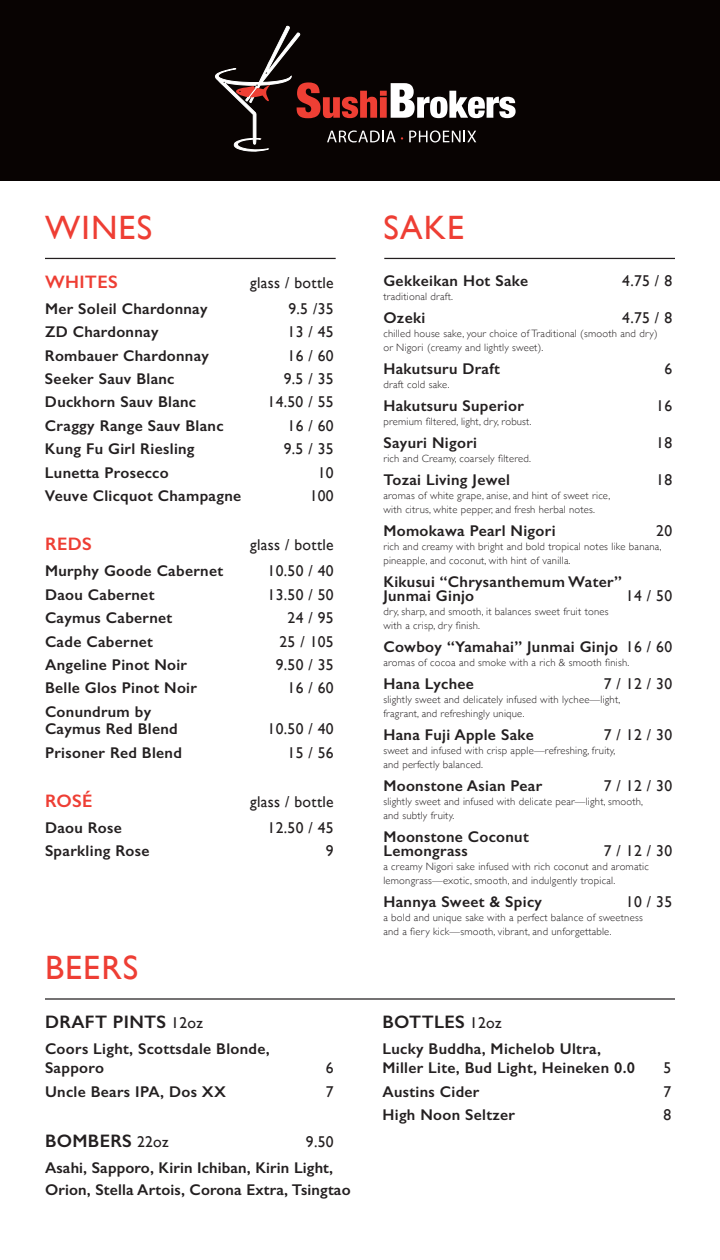
<style>
.page{position:relative;width:720px;height:1260px;background:#fff}
.page>*{position:absolute;margin:0;border:0;box-sizing:border-box;transform-origin:0 0}
.t1{font:33.75px "Gill Sans";letter-spacing:.035em;color:#ee3e34}
.t2{font:600 18.12px "Gill Sans";letter-spacing:.02em;color:#231f20}
.t3{font:600 18.12px "Gill Sans";letter-spacing:.02em;color:#ee3e34}
.t4{font:600 15.62px/14.4px "Gill Sans";letter-spacing:.02em;color:#231f20}
.t5{font:15.62px "Gill Sans";letter-spacing:.02em;color:#231f20}
.t6{font:300 10.62px/13.8px "Gill Sans";letter-spacing:.02em;color:#231f20}
.s1{font-weight:400;font-size:15.62px}
.s2{font-weight:400}
</style>
<div class="page">
<div style="left:0;top:0;width:720px;height:181px;background:#080302"></div>
<svg style="left:215px;top:26px;width:301px;height:126px"></svg>
<hr style="left:45px;top:258px;width:291px;height:1px;background:#231f20">
<hr style="left:384px;top:258px;width:291px;height:1px;background:#231f20">
<hr style="left:45px;top:998px;width:630px;height:2px;background:#231f20">
<h1 class="t1" style="left:45px;top:207px;width:109px">WINES</h1>
<h1 class="t1" style="left:383px;top:207px;width:82px">SAKE</h1>
<h2 class="t3" style="left:45px;top:271px;width:74px">WHITES</h2>
<h3 class="t5" style="left:250px;top:273px;width:85px">glass / bottle</h3>
<h3 class="t4" style="left:45px;top:301px;width:164px">Mer Soleil Chardonnay</h3>
<h3 class="t5" style="left:288px;top:299px;width:47px">9.5 /35</h3>
<h3 class="t4" style="left:45px;top:325px;width:115px">ZD Chardonnay</h3>
<h3 class="t5" style="left:288px;top:323px;width:48px">13 / 45</h3>
<h3 class="t4" style="left:45px;top:348px;width:166px">Rombauer Chardonnay</h3>
<h3 class="t5" style="left:288px;top:346px;width:48px">16 / 60</h3>
<h3 class="t4" style="left:45px;top:371px;width:131px">Seeker Sauv Blanc</h3>
<h3 class="t5" style="left:284px;top:370px;width:51px">9.5 / 35</h3>
<h3 class="t4" style="left:45px;top:395px;width:153px">Duckhorn Sauv Blanc</h3>
<h3 class="t5" style="left:268px;top:393px;width:68px">14.50 / 55</h3>
<h3 class="t4" style="left:45px;top:418px;width:180px">Craggy Range Sauv Blanc</h3>
<h3 class="t5" style="left:288px;top:416px;width:48px">16 / 60</h3>
<h3 class="t4" style="left:45px;top:442px;width:151px">Kung Fu Girl Riesling</h3>
<h3 class="t5" style="left:284px;top:440px;width:51px">9.5 / 35</h3>
<h3 class="t4" style="left:45px;top:465px;width:125px">Lunetta Prosecco</h3>
<h3 class="t5" style="left:318px;top:463px;width:17px">10</h3>
<h3 class="t4" style="left:45px;top:488px;width:198px">Veuve Clicquot Champagne</h3>
<h3 class="t5" style="left:310px;top:486px;width:26px">100</h3>
<h2 class="t3" style="left:45px;top:533px;width:48px">REDS</h2>
<h3 class="t5" style="left:250px;top:536px;width:85px">glass / bottle</h3>
<h3 class="t4" style="left:45px;top:564px;width:180px">Murphy Goode Cabernet</h3>
<h3 class="t5" style="left:268px;top:562px;width:68px">10.50 / 40</h3>
<h3 class="t4" style="left:45px;top:587px;width:111px">Daou Cabernet</h3>
<h3 class="t5" style="left:268px;top:585px;width:68px">13.50 / 50</h3>
<h3 class="t4" style="left:45px;top:611px;width:129px">Caymus Cabernet</h3>
<h3 class="t5" style="left:288px;top:609px;width:48px">24 / 95</h3>
<h3 class="t4" style="left:45px;top:634px;width:109px">Cade Cabernet</h3>
<h3 class="t5" style="left:279px;top:632px;width:56px">25 / 105</h3>
<h3 class="t4" style="left:45px;top:657px;width:144px">Angeline Pinot Noir</h3>
<h3 class="t5" style="left:276px;top:655px;width:60px">9.50 / 35</h3>
<h3 class="t4" style="left:45px;top:681px;width:154px">Belle Glos Pinot Noir</h3>
<h3 class="t5" style="left:288px;top:679px;width:48px">16 / 60</h3>
<h3 class="t4" style="left:45px;top:702px;width:134px;line-height:17.5px">Conundrum by<br>Caymus Red Blend</h3>
<h3 class="t5" style="left:268px;top:720px;width:68px">10.50 / 40</h3>
<h3 class="t4" style="left:45px;top:745px;width:138px">Prisoner Red Blend</h3>
<h3 class="t5" style="left:288px;top:743px;width:48px">15 / 56</h3>
<h2 class="t3" style="left:45px;top:790px;width:49px">ROSÉ</h2>
<h3 class="t5" style="left:250px;top:793px;width:85px">glass / bottle</h3>
<h3 class="t4" style="left:45px;top:820px;width:78px">Daou Rose</h3>
<h3 class="t5" style="left:268px;top:819px;width:68px">12.50 / 45</h3>
<h3 class="t4" style="left:45px;top:844px;width:106px">Sparkling Rose</h3>
<h3 class="t5" style="left:326px;top:842px;width:9px">9</h3>
<h1 class="t1" style="left:45px;top:948px;width:95px">BEERS</h1>
<h2 class="t2" style="left:45px;top:1011px;width:159px">DRAFT PINTS <span class="s1">12oz</span></h2>
<h3 class="t4" style="left:45px;top:1040px;width:226px;line-height:18.8px">Coors Light, Scottsdale Blonde,<br>Sapporo</h3>
<h3 class="t5" style="left:326px;top:1059px;width:9px">6</h3>
<h3 class="t4" style="left:45px;top:1084px;width:183px">Uncle Bears IPA, Dos XX</h3>
<h3 class="t5" style="left:326px;top:1082px;width:9px">7</h3>
<h2 class="t2" style="left:45px;top:1130px;width:125px">BOMBERS <span class="s1">22oz</span></h2>
<h3 class="t5" style="left:306px;top:1132px;width:29px">9.50</h3>
<h3 class="t4" style="left:45px;top:1156px;width:307px;line-height:21.9px">Asahi, Sapporo, Kirin Ichiban, Kirin Light,<br>Orion, Stella Artois, Corona Extra, Tsingtao</h3>
<h3 class="t4" style="left:383px;top:273px;width:146px">Gekkeikan Hot Sake</h3>
<h3 class="t5" style="left:622px;top:272px;width:51px">4.75 / 8</h3>
<p class="t6" style="left:383px;top:289px;width:71px">traditional draft.</p>
<h3 class="t4" style="left:383px;top:311px;width:43px">Ozeki</h3>
<h3 class="t5" style="left:622px;top:309px;width:51px">4.75 / 8</h3>
<p class="t6" style="left:383px;top:326px;width:276px">chilled house sake, your choice of Traditional (smooth and dry) or Nigori (creamy and lightly sweet).</p>
<h3 class="t4" style="left:383px;top:361px;width:118px">Hakutsuru Draft</h3>
<h3 class="t5" style="left:664px;top:360px;width:9px">6</h3>
<p class="t6" style="left:383px;top:377px;width:68px">draft cold sake.</p>
<h3 class="t4" style="left:383px;top:399px;width:142px">Hakutsuru Superior</h3>
<h3 class="t5" style="left:656px;top:397px;width:17px">16</h3>
<p class="t6" style="left:383px;top:414px;width:150px">premium filtered, light, dry, robust.</p>
<h3 class="t4" style="left:383px;top:436px;width:95px">Sayuri Nigori</h3>
<h3 class="t5" style="left:656px;top:434px;width:17px">18</h3>
<p class="t6" style="left:383px;top:451px;width:149px">rich and Creamy, coarsely filtered.</p>
<h3 class="t4" style="left:383px;top:473px;width:128px">Tozai Living Jewel</h3>
<h3 class="t5" style="left:656px;top:471px;width:17px">18</h3>
<p class="t6" style="left:383px;top:488px;width:229px">aromas of white grape, anise, and hint of sweet rice, with citrus, white pepper, and fresh herbal notes.</p>
<h3 class="t4" style="left:383px;top:524px;width:174px">Momokawa Pearl Nigori</h3>
<h3 class="t5" style="left:656px;top:522px;width:17px">20</h3>
<p class="t6" style="left:383px;top:539px;width:280px">rich and creamy with bright and bold tropical notes like banana, pineapple, and coconut, with hint of vanilla.</p>
<h3 class="t4" style="left:383px;top:575px;width:240px">Kikusui “Chrysanthemum Water”<br>Junmai Ginjo</h3>
<h3 class="t5" style="left:626px;top:587px;width:48px">14 / 50</h3>
<p class="t6" style="left:383px;top:604px;width:227px">dry, sharp, and smooth, it balances sweet fruit tones with a crisp, dry finish.</p>
<h3 class="t4" style="left:383px;top:640px;width:290px">Cowboy “Yamahai” Junmai Ginjo <span class="s2">16 / 60</span></h3>
<p class="t6" style="left:383px;top:655px;width:247px">aromas of cocoa and smoke with a rich &amp; smooth finish.</p>
<h3 class="t4" style="left:383px;top:677px;width:92px">Hana Lychee</h3>
<h3 class="t5" style="left:604px;top:675px;width:70px">7 / 12 / 30</h3>
<p class="t6" style="left:383px;top:692px;width:238px">slightly sweet and delicately infused with lychee—light, fragrant, and refreshingly unique.</p>
<h3 class="t4" style="left:383px;top:728px;width:152px">Hana Fuji Apple Sake</h3>
<h3 class="t5" style="left:604px;top:726px;width:70px">7 / 12 / 30</h3>
<p class="t6" style="left:383px;top:743px;width:234px">sweet and infused with crisp apple—refreshing, fruity, and perfectly balanced.</p>
<h3 class="t4" style="left:383px;top:779px;width:160px">Moonstone Asian Pear</h3>
<h3 class="t5" style="left:604px;top:777px;width:70px">7 / 12 / 30</h3>
<p class="t6" style="left:383px;top:794px;width:261px">slightly sweet and infused with delicate pear—light, smooth, and subtly fruity.</p>
<h3 class="t4" style="left:383px;top:830px;width:147px">Moonstone Coconut<br>Lemongrass</h3>
<h3 class="t5" style="left:604px;top:842px;width:70px">7 / 12 / 30</h3>
<p class="t6" style="left:383px;top:859px;width:267px">a creamy Nigori sake infused with rich coconut and aromatic lemongrass—exotic, smooth, and indulgently tropical.</p>
<h3 class="t4" style="left:383px;top:895px;width:160px">Hannya Sweet &amp; Spicy</h3>
<h3 class="t5" style="left:626px;top:893px;width:48px">10 / 35</h3>
<p class="t6" style="left:383px;top:910px;width:261px">a bold and unique sake with a perfect balance of sweetness and a fiery kick—smooth, vibrant, and unforgettable.</p>
<h2 class="t2" style="left:383px;top:1011px;width:121px">BOTTLES <span class="s1">12oz</span></h2>
<h3 class="t4" style="left:383px;top:1040px;width:254px;line-height:18.8px">Lucky Buddha, Michelob Ultra,<br>Miller Lite, Bud Light, Heineken 0.0</h3>
<h3 class="t5" style="left:663px;top:1059px;width:9px">5</h3>
<h3 class="t4" style="left:383px;top:1084px;width:98px">Austins Cider</h3>
<h3 class="t5" style="left:663px;top:1082px;width:9px">7</h3>
<h3 class="t4" style="left:383px;top:1107px;width:134px">High Noon Seltzer</h3>
<h3 class="t5" style="left:663px;top:1105px;width:9px">8</h3>
</div>
